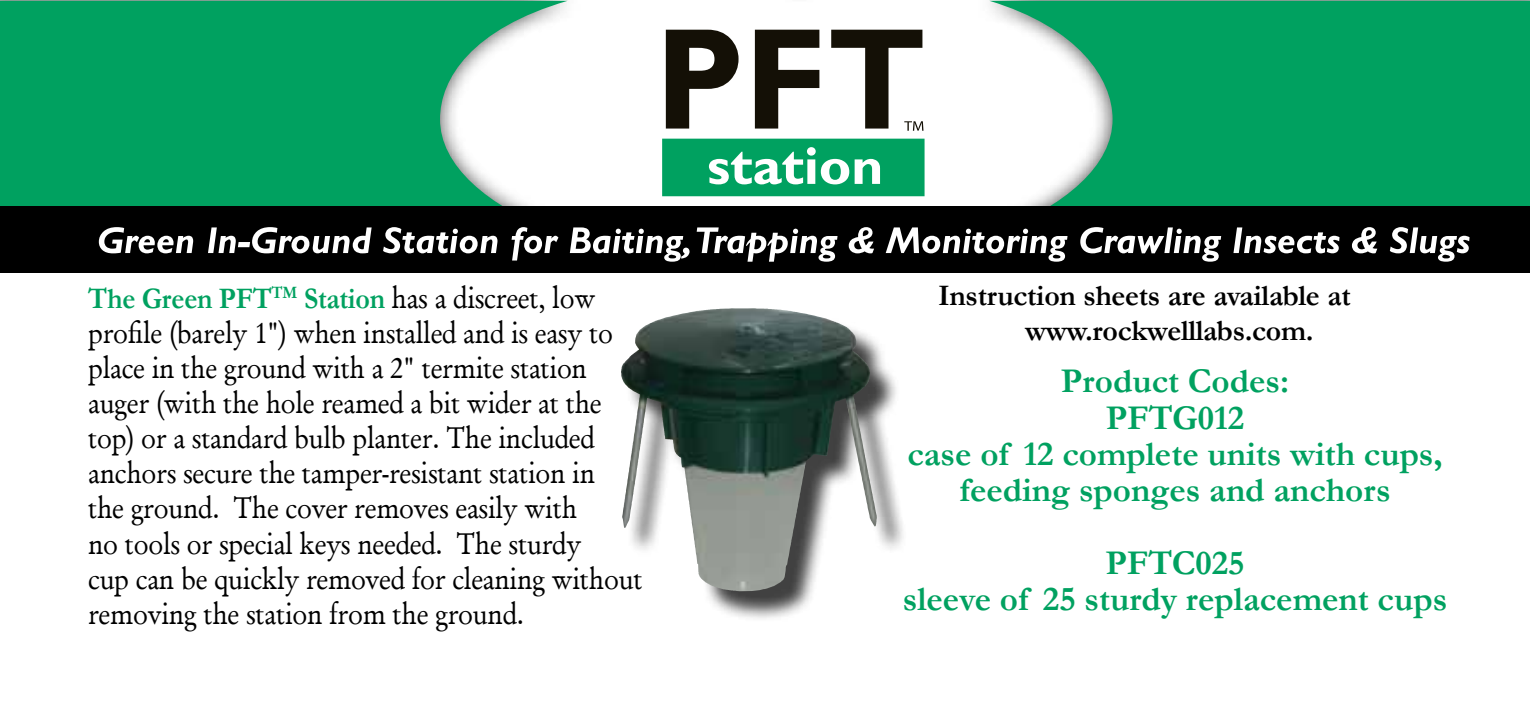
<style>
.page{position:relative;width:1530px;height:709px;background:#fff}
.page>*{position:absolute;margin:0;border:0;box-sizing:border-box;transform-origin:0 0}
.t1{font:700 35px/36.2px "Garamond";color:#00a160;text-align:center}
.t2{font:30px/35px "Garamond Antiqua";letter-spacing:-.01em;color:#000;scale:.93 1}
.t3{font:700 30px/35px "Garamond";letter-spacing:-.01em;color:#000}
.t4{font:700 30px "Garamond";letter-spacing:-.01em;color:#00a160;scale:.93 1}
.s1{font-family:"Garamond Antiqua";font-weight:400;color:#000}
</style>
<div class="page">
<svg style="left:0;top:1px;width:1530px;height:205px;fill:#00a160"></svg>
<div style="left:662px;top:139px;width:263px;height:57px;background:#00a160"></div>
<svg style="left:666px;top:30px;width:73px;height:98px"></svg>
<svg style="left:755px;top:30px;width:64px;height:98px"></svg>
<svg style="left:709px;top:147px;width:140px;height:37px"></svg>
<svg style="left:855px;top:159px;width:25px;height:25px"></svg>
<svg style="left:831px;top:30px;width:93px;height:101px"></svg>
<div style="left:626px;top:312px;width:281px;height:310px;background:#000;opacity:.75"></div>
<img style="left:621px;top:308px;width:127px;height:94px">
<div style="left:0;top:206px;width:1530px;height:67px;background:#000"></div>
<svg style="left:99px;top:227px;width:1371px;height:35px"></svg>
<hr style="left:665px;top:0;width:274px;height:3px;background:#fff">
<p class="t4" style="left:88px;top:278px;width:547px">The Green PFT<sup>TM</sup> Station <span class="s1">has a discreet, low</span></p>
<p class="t2" style="left:88px;top:315px;width:598px">profile (barely 1") when installed and is easy to place in the ground with a 2" termite station auger (with the hole reamed a bit wider at the top) or a standard bulb planter. The included anchors secure the tamper-resistant station in<br>the ground. The cover removes easily with<br>no tools or special keys needed. The sturdy<br>cup can be quickly removed for cleaning without removing the station from the ground.</p>
<p class="t3" style="left:1025px;top:278px;width:327px;text-indent:-87px">Instruction sheets are available at www.rockwelllabs.com.</p>
<p class="t1" style="left:907px;top:363px;width:537px">Product Codes:<br>PFTG012<br>case of 12 complete units with cups, feeding sponges and anchors</p>
<p class="t1" style="left:903px;top:544px;width:546px">PFTC025<br>sleeve of 25 sturdy replacement cups</p>
</div>
